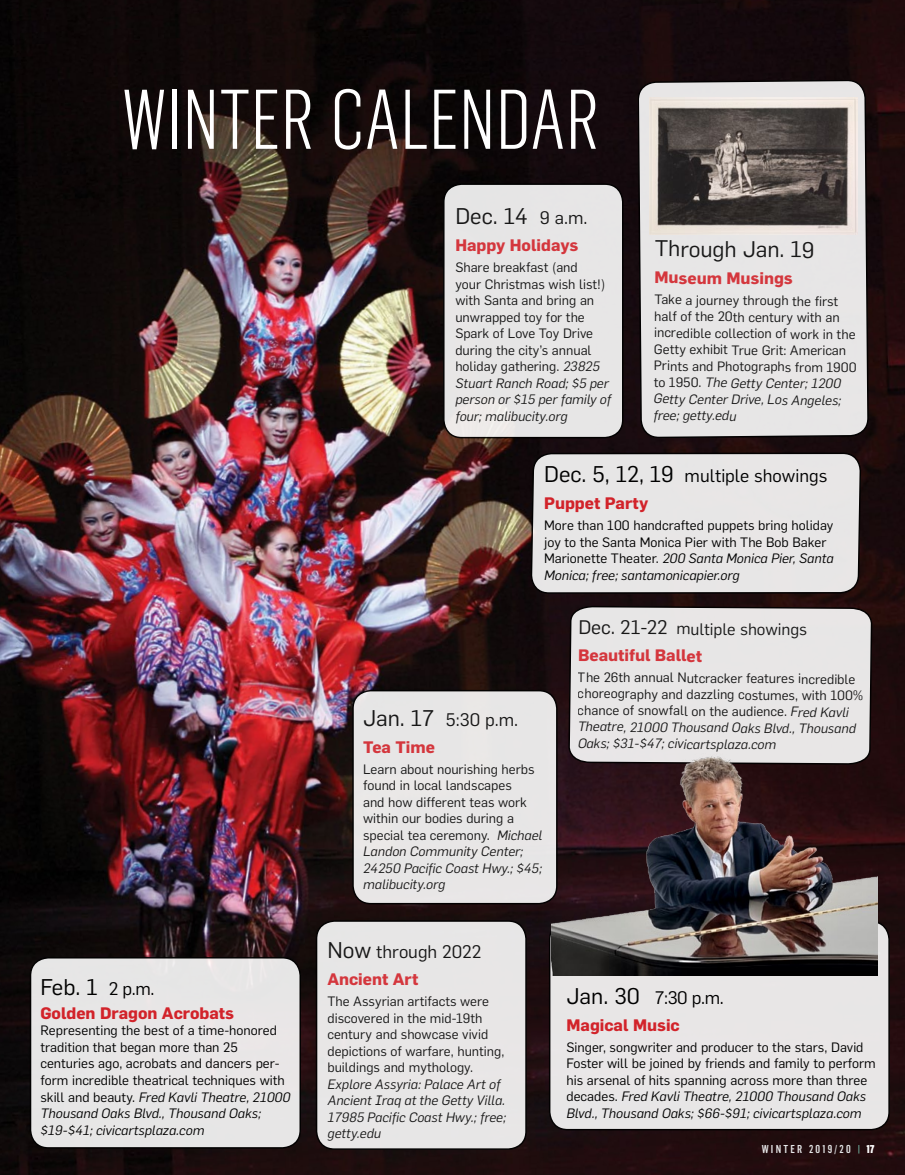
<style>
.page{position:relative;width:905px;height:1175px;background:#fff}
.page>*{position:absolute;margin:0;border:0;box-sizing:border-box;transform-origin:0 0}
.t1{font:300 condensed 82.8px "Flama";color:#fff}
.t2{font:22.35px "Flama";color:#000}
.t3{font:22.2px "Flama";color:#000}
.t4{font:19.35px "Flama";letter-spacing:-.01em;color:#000}
.t5{font:17.85px "Flama";color:#000}
.t6{font:700 16.35px "Flama";color:#d2232a}
.t7{font:16.35px "Flama";color:#000}
.t8{font:13.35px/16.5px "Flama";color:#000}
.t9{font:italic 13.35px/16.5px "Flama";color:#000}
.t10{font:500 condensed 11.25px "Flama";letter-spacing:.2em;color:#e6e7e8}
.s1{font-size:17.85px}
.s2{font-style:italic}
.s3{font-size:22.35px}
.s4{font-weight:700;color:#67a191}
.s5{font-weight:900;color:#fff}
</style>
<div class="page">
<img style="left:0;top:0;width:904px;height:1174px">
<div style="left:353px;top:690px;width:204px;height:213px;background:#e7e6e6;border-radius:18px"></div>
<div style="left:352px;top:690px;width:205px;height:214px;border:2px solid #000;border-radius:18px"></div>
<svg style="left:530px;top:443px;width:331px;height:151px;background:#d1cece"></svg>
<svg style="left:567px;top:601px;width:306px;height:135px;background:#d8d5d5"></svg>
<div style="left:316px;top:921px;width:210px;height:228px;background:#e7e6e6;border-radius:18px"></div>
<div style="left:316px;top:920px;width:210px;height:229px;border:2px solid #000;border-radius:18px"></div>
<div style="left:31px;top:957px;width:269px;height:190px;background:#e7e6e6;border-radius:18px"></div>
<div style="left:30px;top:957px;width:271px;height:191px;border:2px solid #000;border-radius:18px"></div>
<div style="left:549px;top:921px;width:340px;height:208px;background:#e8e6e6;border-radius:18px"></div>
<div style="left:549px;top:920px;width:340px;height:210px;border:2px solid #000;border-radius:18px"></div>
<div style="left:444px;top:184px;width:178px;height:253px;background:#e7e6e6;border-radius:18px"></div>
<div style="left:443px;top:183px;width:180px;height:255px;border:2px solid #000;border-radius:18px"></div>
<div style="left:638px;top:80px;width:231px;height:357px;background:#e7e6e6"></div>
<img style="left:649px;top:98px;width:209px;height:137px">
<img style="left:551px;top:736px;width:327px;height:239px">
<h1 class="t1" style="left:122px;top:74px;width:479px">WINTER CALENDAR</h1>
<h2 class="t2" style="left:455px;top:203px;width:134px">Dec. 14 <span class="s1">9 a.m.</span></h2>
<p class="t6" style="left:455px;top:235px;width:125px">Happy Holidays</p>
<p class="t8" style="left:455px;top:259px;width:157px">Share breakfast (and<br>your Christmas wish list!) with Santa and bring an unwrapped toy for the<br>Spark of Love Toy Drive during the city’s annual holiday gathering. <span class="s2">23825<br>Stuart Ranch Road; $5 per person or $15 per family of four; malibucity.org</span></p>
<h3 class="t3" style="left:655px;top:235px;width:161px;rotate:1deg">Through Jan. 19</h3>
<p class="t6" style="left:655px;top:267px;width:140px;rotate:1deg">Museum Musings</p>
<p class="t8" style="left:653px;top:292px;width:205px">Take a journey through the first half of the 20th century with an incredible collection of work in the<br>Getty exhibit True Grit: American<br>Prints and Photographs from 1900 to 1950. <span class="s2">The Getty Center; 1200<br>Getty Center Drive, Los Angeles; free; getty.edu</span></p>
<h3 class="t5" style="left:544px;top:465px;width:285px"><span class="s3">Dec. 5, 12, 19</span> multiple showings</h3>
<p class="t6" style="left:544px;top:493px;width:106px">Puppet Party</p>
<p class="t8" style="left:544px;top:517px;width:291px">More than 100 handcrafted puppets bring holiday joy to the Santa Monica Pier with The Bob Baker Marionette Theater. <span class="s2">200 Santa Monica Pier, Santa Monica; free; santamonicapier.org</span></p>
<h2 class="t2" style="left:40px;top:973px;width:115px">Feb. 1 <span class="s1">2 p.m.</span></h2>
<p class="t6" style="left:40px;top:1003px;width:195px">Golden Dragon Acrobats</p>
<p class="t8" style="left:40px;top:1022px;width:251px">Representing the best of a time-honored tradition that began more than 25 centuries ago, acrobats and dancers per&shy;form incredible theatrical techniques with skill and beauty. <span class="s2">Fred Kavli Theatre, 21000<br>Thousand Oaks Blvd., Thousand Oaks; $19-$41; civicartsplaza.com</span></p>
<h3 class="t5" style="left:363px;top:709px;width:156px"><span class="s3">Jan. 17</span> 5:30 p.m.</h3>
<p class="t6" style="left:363px;top:737px;width:73px">Tea Time</p>
<p class="t8" style="left:363px;top:760px;width:181px">Learn about nourishing herbs found in local landscapes<br>and how different teas work within our bodies during a special tea ceremony. <span class="s2">Michael<br>Landon Community Center;<br>24250 Pacific Coast Hwy.; $45; malibucity.org</span></p>
<h3 class="t5" style="left:327px;top:941px;width:155px"><span class="s3">Now</span> through 2022</h3>
<p class="t6" style="left:327px;top:969px;width:92px">Ancient Art</p>
<p class="t8" style="left:327px;top:993px;width:178px">The Assyrian artifacts were discovered in the mid-19th century and showcase vivid depictions of warfare, hunting, buildings and mythology.</p>
<p class="t9" style="left:327px;top:1075px;width:180px">Explore Assyria: Palace Art of<br>Ancient Iraq at the Getty Villa.<br>17985 Pacific Coast Hwy.; free; getty.edu</p>
<h3 class="t4" style="left:578px;top:615px;width:91px">Dec. 21-22</h3>
<p class="t7" style="left:676px;top:618px;width:132px;rotate:1deg">multiple showings</p>
<p class="t6" style="left:578px;top:644px;width:125px;rotate:1deg">Beautiful Ballet</p>
<p class="t8" style="left:577px;top:669px;width:287px">The 26th annual Nutcracker features incredible choreography and dazzling costumes, with 100% chance of snowfall on the audience. <span class="s2">Fred Kavli Theatre, 21000 Thousand Oaks Blvd., Thousand Oaks; $31-$47; civicartsplaza.com</span></p>
<h3 class="t5" style="left:566px;top:986px;width:159px"><span class="s3">Jan. 30</span> 7:30 p.m.</h3>
<p class="t6" style="left:566px;top:1014px;width:115px">Magical Music</p>
<p class="t8" style="left:566px;top:1038px;width:311px">Singer, songwriter and producer to the stars, David Foster will be joined by friends and family to perform his arsenal of hits spanning across more than three decades. <span class="s2">Fred Kavli Theatre, 21000 Thousand Oaks Blvd., Thousand Oaks; $66-$91; civicartsplaza.com</span></p>
<p class="t10" style="left:761px;top:1142px;width:114px">WINTER 2019/20 <span class="s4">|</span> <span class="s5">17</span></p>
</div>
